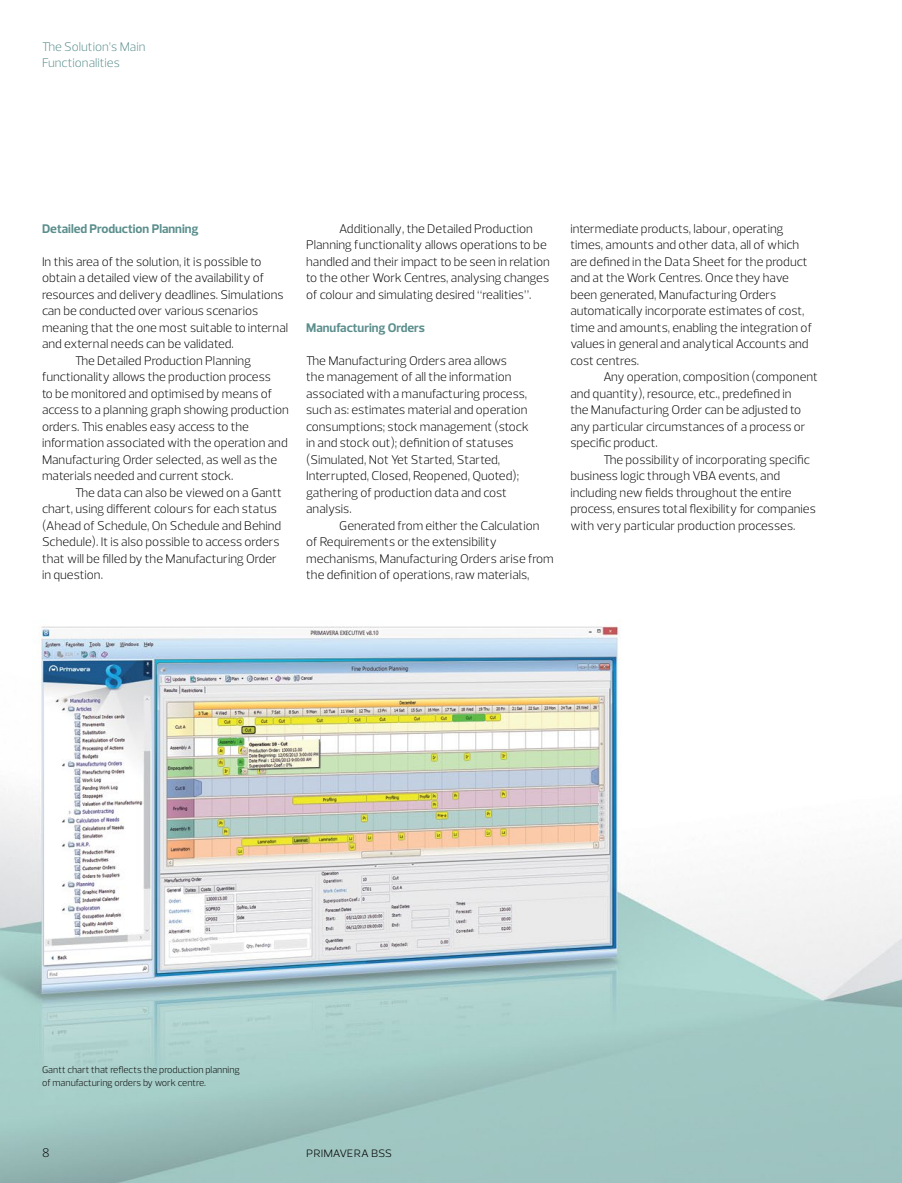
<style>
.page{position:relative;width:902px;height:1183px;background:#fff}
.page>*{position:absolute;margin:0;border:0;box-sizing:border-box;transform-origin:0 0}
.t1{font:300 12.75px/16.5px "Prelo";color:#000}
.t2{font:700 12.75px "Prelo";color:#5a8e8c}
.t3{font:300 12.75px/16.5px "Prelo";color:#5a8e8c}
.t4{font:300 9.75px/12.3px "Prelo";color:#000}
</style>
<div class="page">
<img style="left:0;top:626px;width:901px;height:556px">
<p class="t3" style="left:42px;top:38px;width:105px">The Solution’s Main<br>Functionalities</p>
<p class="t2" style="left:42px;top:220px;width:158px">Detailed Production Planning</p>
<p class="t1" style="left:42px;top:253px;width:221px">In this area of the solution, it is possible to</p>
<p class="t1" style="left:42px;top:269px;width:224px">obtain a detailed view of the availability of</p>
<p class="t1" style="left:42px;top:286px;width:243px">resources and delivery deadlines. Simulations</p>
<p class="t1" style="left:42px;top:302px;width:218px">can be conducted over various scenarios</p>
<p class="t1" style="left:42px;top:319px;width:247px">meaning that the one most suitable to internal</p>
<p class="t1" style="left:42px;top:335px;width:193px">and external needs can be validated.</p>
<p class="t1" style="left:75px;top:352px;width:178px">The Detailed Production Planning</p>
<p class="t1" style="left:42px;top:368px;width:230px">functionality allows the production process</p>
<p class="t1" style="left:42px;top:385px;width:232px">to be monitored and optimised by means of</p>
<p class="t1" style="left:42px;top:401px;width:248px">access to a planning graph showing production</p>
<p class="t1" style="left:42px;top:418px;width:208px">orders. This enables easy access to the</p>
<p class="t1" style="left:42px;top:434px;width:247px">information associated with the operation and</p>
<p class="t1" style="left:42px;top:451px;width:236px">Manufacturing Order selected, as well as the</p>
<p class="t1" style="left:42px;top:467px;width:193px">materials needed and current stock.</p>
<p class="t1" style="left:75px;top:484px;width:208px">The data can also be viewed on a Gantt</p>
<p class="t1" style="left:42px;top:500px;width:236px">chart, using different colours for each status</p>
<p class="t1" style="left:42px;top:517px;width:241px">(Ahead of Schedule, On Schedule and Behind</p>
<p class="t1" style="left:42px;top:533px;width:239px">Schedule). It is also possible to access orders</p>
<p class="t1" style="left:42px;top:550px;width:236px">that will be filled by the Manufacturing Order</p>
<p class="t1" style="left:42px;top:566px;width:63px">in question.</p>
<p class="t1" style="left:306px;top:220px;width:245px;text-indent:33px">Additionally, the Detailed Production Planning functionality allows operations to be handled and their impact to be seen in relation to the other Work Centres, analysing changes of colour and simulating desired “realities”.</p>
<p class="t2" style="left:306px;top:319px;width:120px">Manufacturing Orders</p>
<p class="t1" style="left:306px;top:352px;width:224px">The Manufacturing Orders area allows<br>the management of all the information associated with a manufacturing process, such as: estimates material and operation consumptions; stock management (stock in and stock out); definition of statuses (Simulated, Not Yet Started, Started, Interrupted, Closed, Reopened, Quoted); gathering of production data and cost analysis.</p>
<p class="t1" style="left:306px;top:517px;width:249px;text-indent:33px">Generated from either the Calculation of Requirements or the extensibility mechanisms, Manufacturing Orders arise from the definition of operations, raw materials,</p>
<p class="t1" style="left:570px;top:220px;width:243px">intermediate products, labour, operating times, amounts and other data, all of which are defined in the Data Sheet for the product and at the Work Centres. Once they have been generated, Manufacturing Orders automatically incorporate estimates of cost, time and amounts, enabling the integration of values in general and analytical Accounts and cost centres.</p>
<p class="t1" style="left:570px;top:368px;width:249px;text-indent:33px">Any operation, composition (component and quantity), resource, etc., predefined in<br>the Manufacturing Order can be adjusted to any particular circumstances of a process or specific product.</p>
<p class="t1" style="left:570px;top:451px;width:247px;text-indent:33px">The possibility of incorporating specific business logic through VBA events, and including new fields throughout the entire process, ensures total flexibility for companies with very particular production processes.</p>
<p class="t4" style="left:42px;top:1063px;width:199px">Gantt chart that reflects the production planning of manufacturing orders by work centre.</p>
<p class="t1" style="left:42px;top:1144px;width:9px">8</p>
<p class="t1" style="left:306px;top:1144px;width:87px">primavera bss</p>
</div>
